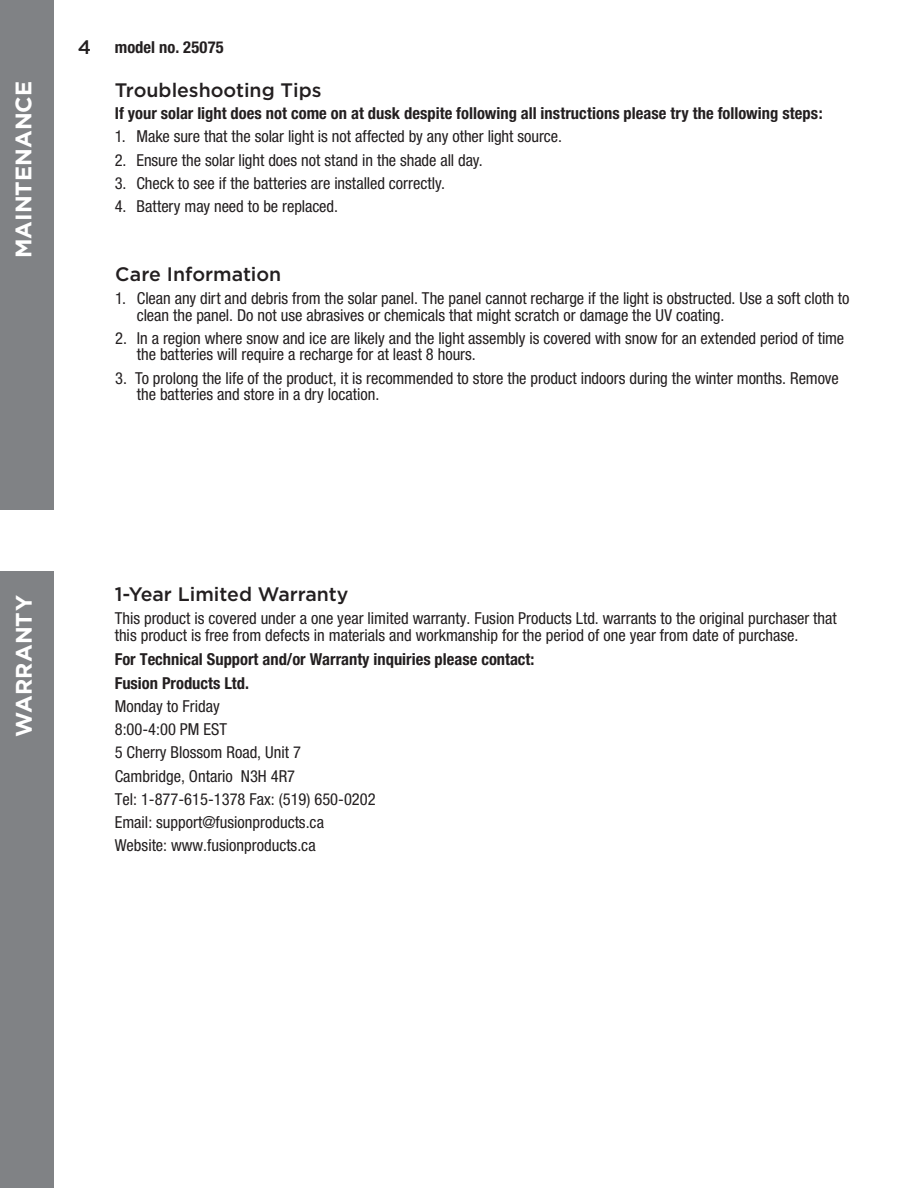
<style>
.page{position:relative;width:918px;height:1188px;background:#fff}
.page>*{position:absolute;margin:0;border:0;box-sizing:border-box;transform-origin:0 0}
.sidebar_heading_reve{font:700 22.5px "Gotham";color:#fff}
.subhead{font:500 19.5px "Gotham";color:#231f20}
.THD_-_Body{font:500 19.5px "Gotham";color:#231f20}
.body_bullets{font:condensed 16.5px/16.5px "Helvetica Neue";letter-spacing:-.005em;color:#231f20}
.THD_-_Heading_2{font:condensed 16.5px/16.5px "Helvetica Neue";color:#231f20}
.THD_-_Body-2{font:condensed 16.5px "Helvetica Neue";color:#231f20}
.subhead-2{font:700 condensed 16.5px "Helvetica Neue";color:#231f20}
.THD_-_Body-3{font:700 condensed 16.5px "Helvetica Neue";color:#231f20}
.body{font:700 condensed 16.5px "Helvetica Neue";letter-spacing:.005em;color:#231f20}
</style>
<div class="page">
<div style="left:0;top:0;width:54px;height:510px;background:#808285"></div>
<div style="left:0;top:571px;width:54px;height:617px;background:#808285"></div>
<p class="sidebar_heading_reve" style="left:9px;top:258px;width:179px;rotate:-90deg">MAINTENANCE</p>
<p class="subhead" style="left:78px;top:35px;width:15px">4</p>
<p class="body" style="left:115px;top:37px;width:110px">model no. 25075</p>
<p class="subhead" style="left:115px;top:77px;width:208px">Troubleshooting Tips</p>
<p class="subhead-2" style="left:115px;top:103px;width:710px">If your solar light does not come on at dusk despite following all instructions please try the following steps:</p>
<p class="body_bullets" style="left:115px;top:128px;width:449px">1. Make sure that the solar light is not affected by any other light source.</p>
<p class="body_bullets" style="left:115px;top:151px;width:369px">2. Ensure the solar light does not stand in the shade all day.</p>
<p class="body_bullets" style="left:115px;top:175px;width:332px">3. Check to see if the batteries are installed correctly.</p>
<p class="body_bullets" style="left:115px;top:198px;width:225px">4. Battery may need to be replaced.</p>
<p class="subhead" style="left:115px;top:261px;width:168px">Care Information</p>
<p class="body_bullets" style="left:137px;top:290px;width:714px;text-indent:-22px">1. Clean any dirt and debris from the solar panel. The panel cannot recharge if the light is obstructed. Use a soft cloth to clean the panel. Do not use abrasives or chemicals that might scratch or damage the UV coating.</p>
<p class="body_bullets" style="left:137px;top:330px;width:709px;text-indent:-22px">2. In a region where snow and ice are likely and the light assembly is covered with snow for an extended period of time the batteries will require a recharge for at least 8 hours.</p>
<p class="body_bullets" style="left:137px;top:369px;width:703px;text-indent:-22px">3. To prolong the life of the product, it is recommended to store the product indoors during the winter months. Remove the batteries and store in a dry location.</p>
<p class="sidebar_heading_reve" style="left:9px;top:737px;width:143px;rotate:-90deg">WARRANTY</p>
<p class="THD_-_Body" style="left:115px;top:581px;width:235px">1-Year Limited Warranty</p>
<p class="THD_-_Heading_2" style="left:115px;top:610px;width:724px">This product is covered under a one year limited warranty. Fusion Products Ltd. warrants to the original purchaser that this product is free from defects in materials and workmanship for the period of one year from date of purchase.</p>
<p class="THD_-_Body-3" style="left:115px;top:650px;width:421px">For Technical Support and/or Warranty inquiries please contact:</p>
<p class="THD_-_Body-3" style="left:115px;top:673px;width:136px">Fusion Products Ltd.</p>
<p class="THD_-_Body-2" style="left:115px;top:697px;width:107px">Monday to Friday</p>
<p class="THD_-_Body-2" style="left:115px;top:720px;width:114px">8:00-4:00 PM EST</p>
<p class="THD_-_Body-2" style="left:115px;top:743px;width:188px">5 Cherry Blossom Road, Unit 7</p>
<p class="THD_-_Body-2" style="left:115px;top:766px;width:182px">Cambridge, Ontario N3H 4R7</p>
<p class="THD_-_Body-2" style="left:115px;top:790px;width:262px">Tel: 1-877-615-1378 Fax: (519) 650-0202</p>
<p class="THD_-_Body-2" style="left:115px;top:813px;width:211px">Email: support@fusionproducts.ca</p>
<p class="THD_-_Body-2" style="left:115px;top:836px;width:202px">Website: www.fusionproducts.ca</p>
</div>
